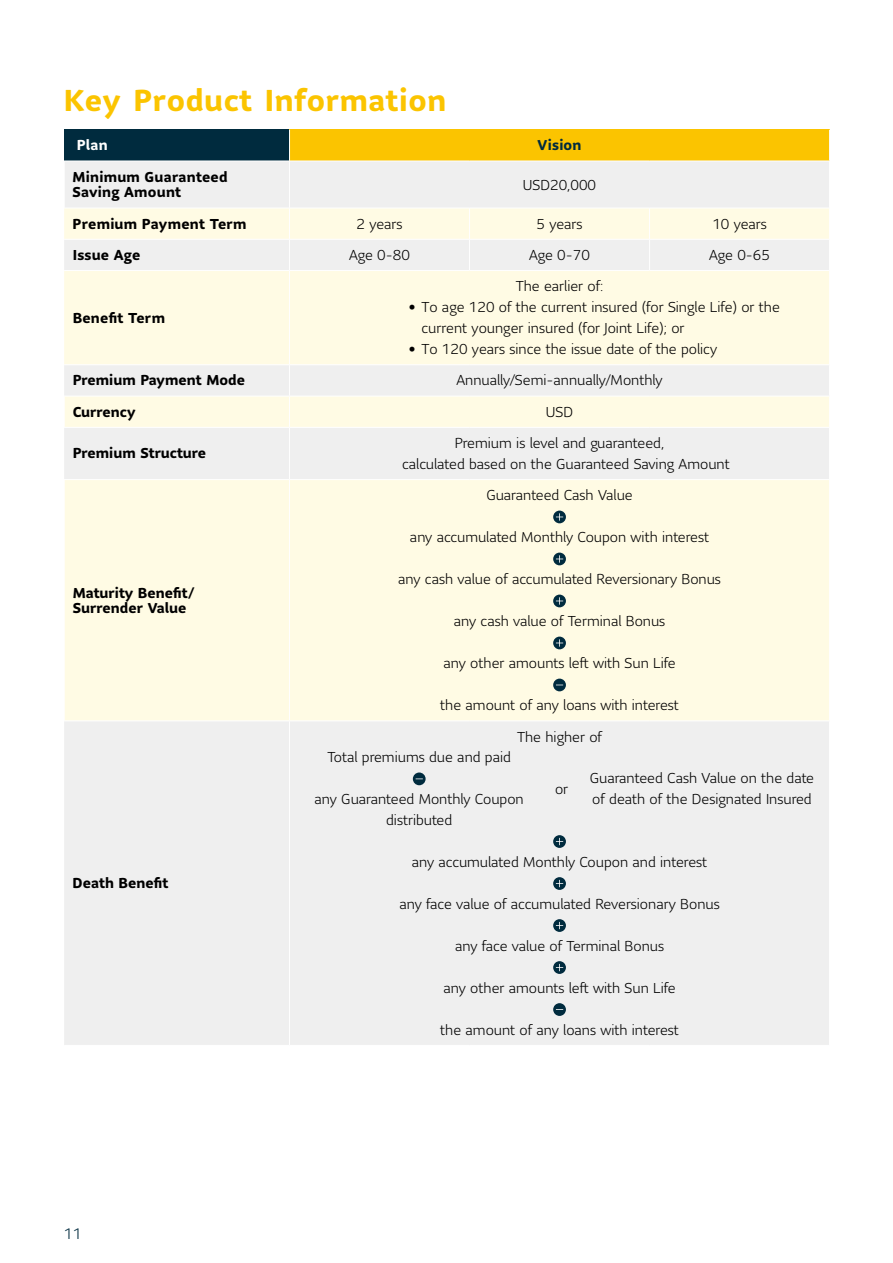
<style>
.page{position:relative;width:893px;height:1263px;background:#fff}
.page>*{position:absolute;margin:0;border:0;box-sizing:border-box;transform-origin:0 0}
.t1{font:700 30px "Sun Life Sans";letter-spacing:.02em;color:#fbc400}
.t2{font:300 15px "Sun Life Sans";color:#002b3e}
.t3{font:300 14.25px/21px "Sun Life Sans";color:#000}
.t4{font:700 14.25px/15.8px "Sun Life Sans";color:#000}
.t5{font:700 14.25px "Sun Life Sans";letter-spacing:.015em;color:#002b3e}
.t6{font:700 14.25px "Sun Life Sans";color:#fff}
</style>
<div class="page">
<div style="left:64px;top:130px;width:226px;height:31px;background:#002b3e"></div>
<div style="left:290px;top:130px;width:540px;height:31px;background:#fbc400"></div>
<div style="left:64px;top:162px;width:765px;height:883px;background:#efefef"></div>
<svg style="left:64px;top:209px;width:765px;height:511px;fill:#fffbe4"></svg>
<hr style="left:289px;top:130px;width:1px;height:31px;background:#fff">
<hr style="left:829px;top:130px;width:1px;height:31px;background:#fff">
<hr style="left:289px;top:208px;width:1px;height:31px;background:#fff">
<hr style="left:289px;top:240px;width:1px;height:30px;background:#fff">
<hr style="left:469px;top:208px;width:1px;height:31px;background:#fff">
<hr style="left:649px;top:208px;width:1px;height:31px;background:#fff">
<hr style="left:469px;top:239px;width:1px;height:31px;background:#fff">
<hr style="left:649px;top:239px;width:1px;height:31px;background:#fff">
<hr style="left:64px;top:239px;width:226px;height:1px;background:#fff">
<hr style="left:290px;top:270px;width:180px;height:1px;background:#fff">
<hr style="left:470px;top:270px;width:180px;height:1px;background:#fff">
<hr style="left:650px;top:270px;width:180px;height:1px;background:#fff">
<hr style="left:64px;top:270px;width:226px;height:1px;background:#fff">
<hr style="left:289px;top:271px;width:1px;height:93px;background:#fff">
<hr style="left:64px;top:364px;width:226px;height:1px;background:#fff">
<hr style="left:290px;top:364px;width:180px;height:1px;background:#fff">
<hr style="left:470px;top:364px;width:180px;height:1px;background:#fff">
<hr style="left:650px;top:364px;width:180px;height:1px;background:#fff">
<hr style="left:289px;top:365px;width:1px;height:31px;background:#fff">
<hr style="left:289px;top:428px;width:1px;height:51px;background:#fff">
<hr style="left:64px;top:396px;width:226px;height:1px;background:#fff">
<hr style="left:64px;top:396px;width:1px;height:31px;background:#fff">
<hr style="left:290px;top:396px;width:180px;height:1px;background:#fff">
<hr style="left:289px;top:396px;width:1px;height:31px;background:#fff">
<hr style="left:470px;top:396px;width:180px;height:1px;background:#fff">
<hr style="left:650px;top:396px;width:180px;height:1px;background:#fff">
<hr style="left:64px;top:427px;width:226px;height:1px;background:#fff">
<hr style="left:290px;top:427px;width:180px;height:1px;background:#fff">
<hr style="left:470px;top:427px;width:180px;height:1px;background:#fff">
<hr style="left:650px;top:427px;width:180px;height:1px;background:#fff">
<hr style="left:64px;top:161px;width:1px;height:47px;background:#fff">
<hr style="left:289px;top:161px;width:1px;height:47px;background:#fff">
<hr style="left:64px;top:208px;width:226px;height:1px;background:#fff">
<hr style="left:290px;top:208px;width:180px;height:1px;background:#fff">
<hr style="left:470px;top:208px;width:180px;height:1px;background:#fff">
<hr style="left:650px;top:208px;width:180px;height:1px;background:#fff">
<hr style="left:290px;top:239px;width:180px;height:1px;background:#fff">
<hr style="left:470px;top:239px;width:180px;height:1px;background:#fff">
<hr style="left:650px;top:239px;width:179px;height:1px;background:#fff">
<hr style="left:64px;top:480px;width:1px;height:240px;background:#fff">
<hr style="left:64px;top:479px;width:226px;height:1px;background:#fff">
<hr style="left:290px;top:479px;width:180px;height:1px;background:#fff">
<hr style="left:470px;top:479px;width:180px;height:1px;background:#fff">
<hr style="left:650px;top:479px;width:180px;height:1px;background:#fff">
<hr style="left:289px;top:480px;width:1px;height:240px;background:#fff">
<hr style="left:64px;top:720px;width:226px;height:1px;background:#fff">
<hr style="left:290px;top:720px;width:180px;height:1px;background:#fff">
<hr style="left:470px;top:720px;width:180px;height:1px;background:#fff">
<hr style="left:650px;top:720px;width:180px;height:1px;background:#fff">
<hr style="left:289px;top:721px;width:1px;height:324px;background:#fff">
<svg style="left:553px;top:511px;width:13px;height:12px"></svg>
<svg style="left:556px;top:513px;width:7px;height:8px"></svg>
<svg style="left:553px;top:553px;width:13px;height:12px"></svg>
<svg style="left:556px;top:555px;width:7px;height:8px"></svg>
<svg style="left:553px;top:595px;width:13px;height:12px"></svg>
<svg style="left:556px;top:597px;width:7px;height:8px"></svg>
<svg style="left:553px;top:637px;width:13px;height:12px"></svg>
<svg style="left:556px;top:639px;width:7px;height:8px"></svg>
<svg style="left:553px;top:679px;width:13px;height:12px"></svg>
<svg style="left:413px;top:772px;width:13px;height:13px"></svg>
<svg style="left:553px;top:835px;width:13px;height:13px"></svg>
<svg style="left:556px;top:838px;width:7px;height:7px"></svg>
<svg style="left:553px;top:877px;width:13px;height:13px"></svg>
<svg style="left:556px;top:880px;width:7px;height:7px"></svg>
<svg style="left:553px;top:919px;width:13px;height:13px"></svg>
<svg style="left:556px;top:922px;width:7px;height:7px"></svg>
<svg style="left:553px;top:961px;width:13px;height:13px"></svg>
<svg style="left:556px;top:964px;width:7px;height:7px"></svg>
<svg style="left:553px;top:1003px;width:13px;height:13px"></svg>
<h1 class="t1" style="left:64px;top:79px;width:384px">Key Product Information</h1>
<p class="t6" style="left:77px;top:136px;width:32px">Plan</p>
<p class="t5" style="left:538px;top:136px;width:45px">Vision</p>
<p class="t4" style="left:73px;top:168px;width:157px">Minimum Guaranteed<br>Saving Amount</p>
<p class="t3" style="left:523px;top:174px;width:75px">USD20,000</p>
<p class="t4" style="left:73px;top:215px;width:176px">Premium Payment Term</p>
<p class="t3" style="left:357px;top:213px;width:47px">2 years</p>
<p class="t3" style="left:537px;top:213px;width:47px">5 years</p>
<p class="t3" style="left:712px;top:213px;width:56px">10 years</p>
<p class="t4" style="left:73px;top:247px;width:69px">Issue Age</p>
<p class="t3" style="left:349px;top:244px;width:62px">Age 0-80</p>
<p class="t3" style="left:529px;top:244px;width:62px">Age 0-70</p>
<p class="t3" style="left:709px;top:244px;width:62px">Age 0-65</p>
<p class="t4" style="left:73px;top:309px;width:94px">Benefit Term</p>
<p class="t3" style="left:516px;top:275px;width:89px">The earlier of:</p>
<p class="t3" style="left:421px;top:296px;width:360px;text-indent:-13px">• To age 120 of the current insured (for Single Life) or the current younger insured (for Joint Life); or</p>
<p class="t3" style="left:409px;top:338px;width:310px">• To 120 years since the issue date of the policy</p>
<p class="t4" style="left:73px;top:372px;width:174px">Premium Payment Mode</p>
<p class="t3" style="left:457px;top:370px;width:208px">Annually/Semi-annually/Monthly</p>
<p class="t4" style="left:73px;top:403px;width:64px">Currency</p>
<p class="t3" style="left:546px;top:401px;width:29px">USD</p>
<p class="t4" style="left:73px;top:445px;width:135px">Premium Structure</p>
<p class="t3" style="left:402px;top:432px;width:329px;text-indent:53px">Premium is level and guaranteed, calculated based on the Guaranteed Saving Amount</p>
<p class="t4" style="left:73px;top:585px;width:123px;line-height:15px">Maturity Benefit/<br>Surrender Value</p>
<p class="t4" style="left:73px;top:875px;width:97px">Death Benefit</p>
<p class="t2" style="left:64px;top:1224px;width:19px">11</p>
<p class="t3" style="left:486px;top:484px;width:148px">Guaranteed Cash Value</p>
<p class="t3" style="left:410px;top:526px;width:301px">any accumulated Monthly Coupon with interest</p>
<p class="t3" style="left:398px;top:568px;width:324px">any cash value of accumulated Reversionary Bonus</p>
<p class="t3" style="left:454px;top:610px;width:213px">any cash value of Terminal Bonus</p>
<p class="t3" style="left:444px;top:652px;width:233px">any other amounts left with Sun Life</p>
<p class="t3" style="left:440px;top:694px;width:240px">the amount of any loans with interest</p>
<p class="t3" style="left:517px;top:726px;width:86px">The higher of</p>
<p class="t3" style="left:327px;top:746px;width:185px">Total premiums due and paid</p>
<p class="t3" style="left:315px;top:788px;width:211px;text-align:center">any Guaranteed Monthly Coupon distributed</p>
<p class="t3" style="left:555px;top:778px;width:15px">or</p>
<p class="t3" style="left:590px;top:767px;width:226px">Guaranteed Cash Value on the date of death of the Designated Insured</p>
<p class="t3" style="left:412px;top:851px;width:297px">any accumulated Monthly Coupon and interest</p>
<p class="t3" style="left:399px;top:893px;width:322px">any face value of accumulated Reversionary Bonus</p>
<p class="t3" style="left:455px;top:935px;width:210px">any face value of Terminal Bonus</p>
<p class="t3" style="left:444px;top:977px;width:233px">any other amounts left with Sun Life</p>
<p class="t3" style="left:440px;top:1019px;width:240px">the amount of any loans with interest</p>
</div>
